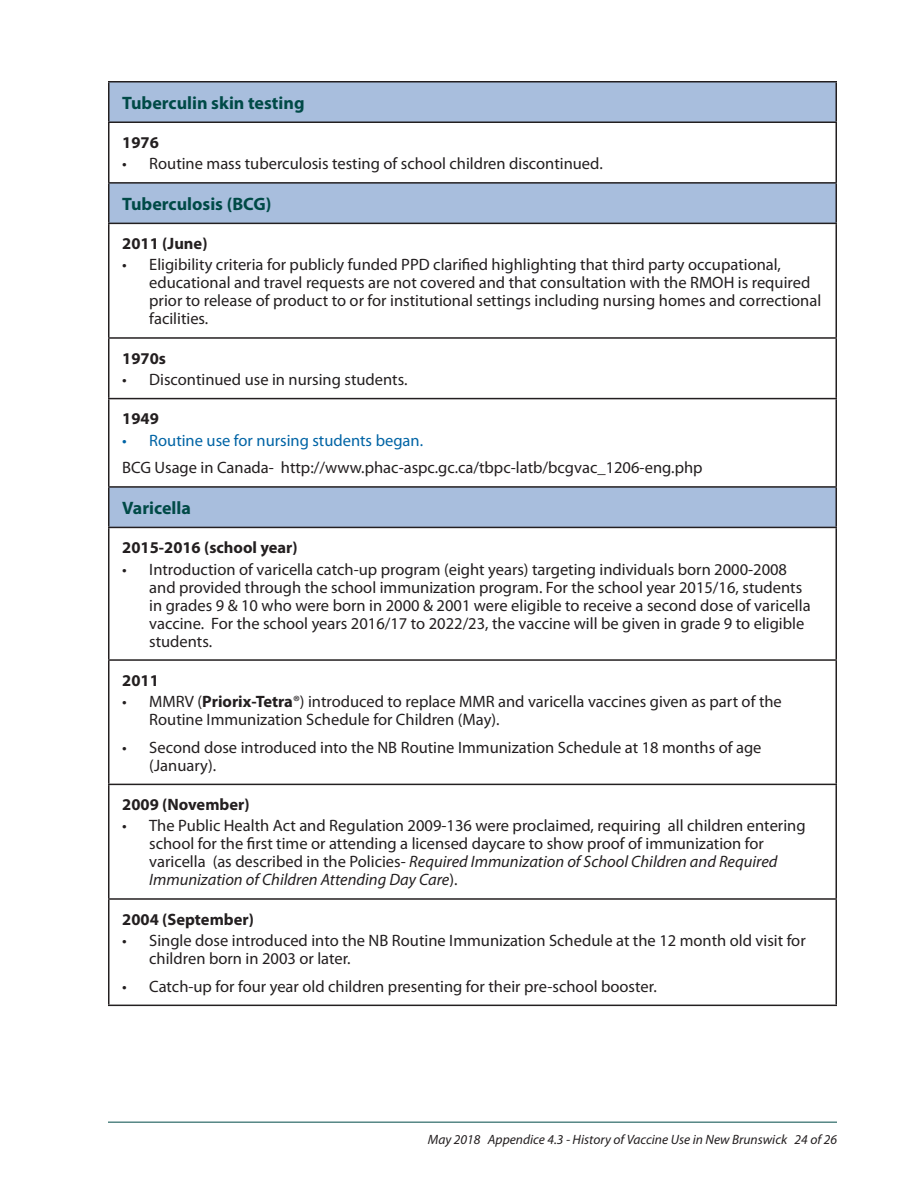
<style>
.page{position:relative;width:918px;height:1188px;background:#fff}
.page>*{position:absolute;margin:0;border:0;box-sizing:border-box;transform-origin:0 0}
.t1{font:700 18px "Myriad Pro";color:#004a47}
.t2{font:16.5px/18px "Myriad Pro";color:#231f20}
.t3{font:700 16.5px "Myriad Pro";color:#231f20}
.t4{font:16.5px "Myriad Pro";color:#0064a5}
.t5{font:italic 13.5px "Myriad Pro";color:#231f20}
.s1{font-weight:700}
.s2{font-style:italic}
</style>
<div class="page">
<hr style="left:108px;top:1122px;width:729px;height:1px;background:#004a47">
<svg style="left:110px;top:82px;width:726px;height:445px"></svg>
<hr style="left:108px;top:81px;width:729px;height:1px;background:#231f20">
<hr style="left:108px;top:82px;width:2px;height:40px;background:#231f20">
<hr style="left:836px;top:82px;width:1px;height:40px;background:#231f20">
<hr style="left:108px;top:122px;width:729px;height:1px;background:#231f20">
<hr style="left:108px;top:123px;width:2px;height:59px;background:#231f20">
<hr style="left:836px;top:123px;width:1px;height:59px;background:#231f20">
<hr style="left:108px;top:182px;width:729px;height:2px;background:#231f20">
<hr style="left:108px;top:184px;width:2px;height:39px;background:#231f20">
<hr style="left:836px;top:184px;width:1px;height:39px;background:#231f20">
<hr style="left:108px;top:223px;width:729px;height:1px;background:#231f20">
<hr style="left:108px;top:224px;width:2px;height:113px;background:#231f20">
<hr style="left:836px;top:224px;width:1px;height:113px;background:#231f20">
<hr style="left:108px;top:337px;width:729px;height:2px;background:#231f20">
<hr style="left:108px;top:339px;width:2px;height:59px;background:#231f20">
<hr style="left:836px;top:339px;width:1px;height:59px;background:#231f20">
<hr style="left:108px;top:398px;width:729px;height:1px;background:#231f20">
<hr style="left:108px;top:399px;width:2px;height:87px;background:#231f20">
<hr style="left:836px;top:399px;width:1px;height:87px;background:#231f20">
<hr style="left:108px;top:486px;width:729px;height:2px;background:#231f20">
<hr style="left:108px;top:488px;width:2px;height:39px;background:#231f20">
<hr style="left:836px;top:488px;width:1px;height:39px;background:#231f20">
<hr style="left:108px;top:527px;width:729px;height:1px;background:#231f20">
<hr style="left:108px;top:528px;width:2px;height:131px;background:#231f20">
<hr style="left:836px;top:528px;width:1px;height:131px;background:#231f20">
<hr style="left:108px;top:659px;width:729px;height:2px;background:#231f20">
<hr style="left:108px;top:661px;width:2px;height:123px;background:#231f20">
<hr style="left:836px;top:661px;width:1px;height:123px;background:#231f20">
<hr style="left:108px;top:784px;width:729px;height:1px;background:#231f20">
<hr style="left:108px;top:785px;width:2px;height:113px;background:#231f20">
<hr style="left:836px;top:785px;width:1px;height:113px;background:#231f20">
<hr style="left:108px;top:898px;width:729px;height:2px;background:#231f20">
<hr style="left:108px;top:900px;width:2px;height:105px;background:#231f20">
<hr style="left:836px;top:900px;width:1px;height:105px;background:#231f20">
<hr style="left:108px;top:1005px;width:729px;height:1px;background:#231f20">
<p class="t1" style="left:122px;top:93px;width:184px">Tuberculin skin testing</p>
<p class="t3" style="left:122px;top:133px;width:38px">1976</p>
<p class="t2" style="left:122px;top:155px;width:482px">• Routine mass tuberculosis testing of school children discontinued.</p>
<p class="t1" style="left:122px;top:194px;width:151px">Tuberculosis (BCG)</p>
<p class="t3" style="left:122px;top:234px;width:87px">2011 (June)</p>
<p class="t2" style="left:149px;top:256px;width:674px;text-indent:-27px">• Eligibility criteria for publicly funded PPD clarified highlighting that third party occupational, educational and travel requests are not covered and that consultation with the RMOH is required prior to release of product to or for institutional settings including nursing homes and correctional facilities.</p>
<p class="t3" style="left:122px;top:349px;width:45px">1970s</p>
<p class="t2" style="left:122px;top:371px;width:287px">• Discontinued use in nursing students.</p>
<p class="t3" style="left:122px;top:410px;width:38px">1949</p>
<p class="t4" style="left:122px;top:431px;width:302px">• Routine use for nursing students began.</p>
<p class="t2" style="left:122px;top:459px;width:582px">BCG Usage in Canada- http://www.phac-aspc.gc.ca/tbpc-latb/bcgvac_1206-eng.php</p>
<p class="t1" style="left:122px;top:498px;width:70px">Varicella</p>
<p class="t3" style="left:122px;top:539px;width:177px">2015-2016 (school year)</p>
<p class="t2" style="left:149px;top:560px;width:663px;text-indent:-27px">• Introduction of varicella catch-up program (eight years) targeting individuals born 2000-2008 and provided through the school immunization program. For the school year 2015/16, students in grades 9 &amp; 10 who were born in 2000 &amp; 2001 were eligible to receive a second dose of varicella vaccine. For the school years 2016/17 to 2022/23, the vaccine will be given in grade 9 to eligible students.</p>
<p class="t3" style="left:122px;top:671px;width:38px">2011</p>
<p class="t2" style="left:149px;top:693px;width:634px;text-indent:-27px">• MMRV (<span class="s1">Priorix-Tetra</span>®) introduced to replace MMR and varicella vaccines given as part of the<br>Routine Immunization Schedule for Children (May).</p>
<p class="t2" style="left:149px;top:739px;width:614px;text-indent:-27px">• Second dose introduced into the NB Routine Immunization Schedule at 18 months of age (January).</p>
<p class="t3" style="left:122px;top:795px;width:129px">2009 (November)</p>
<p class="t2" style="left:149px;top:817px;width:658px;text-indent:-27px">• The Public Health Act and Regulation 2009-136 were proclaimed, requiring all children entering school for the first time or attending a licensed daycare to show proof of immunization for varicella (as described in the Policies- <span class="s2">Required Immunization of School Children and Required Immunization of Children Attending Day Care</span>).</p>
<p class="t3" style="left:122px;top:910px;width:133px">2004 (September)</p>
<p class="t2" style="left:149px;top:932px;width:658px;text-indent:-27px">• Single dose introduced into the NB Routine Immunization Schedule at the 12 month old visit for children born in 2003 or later.</p>
<p class="t2" style="left:122px;top:978px;width:536px">• Catch-up for four year old children presenting for their pre-school booster.</p>
<p class="t5" style="left:428px;top:1132px;width:411px">May 2018 Appendice 4.3 - History of Vaccine Use in New Brunswick 24 of 26</p>
</div>
